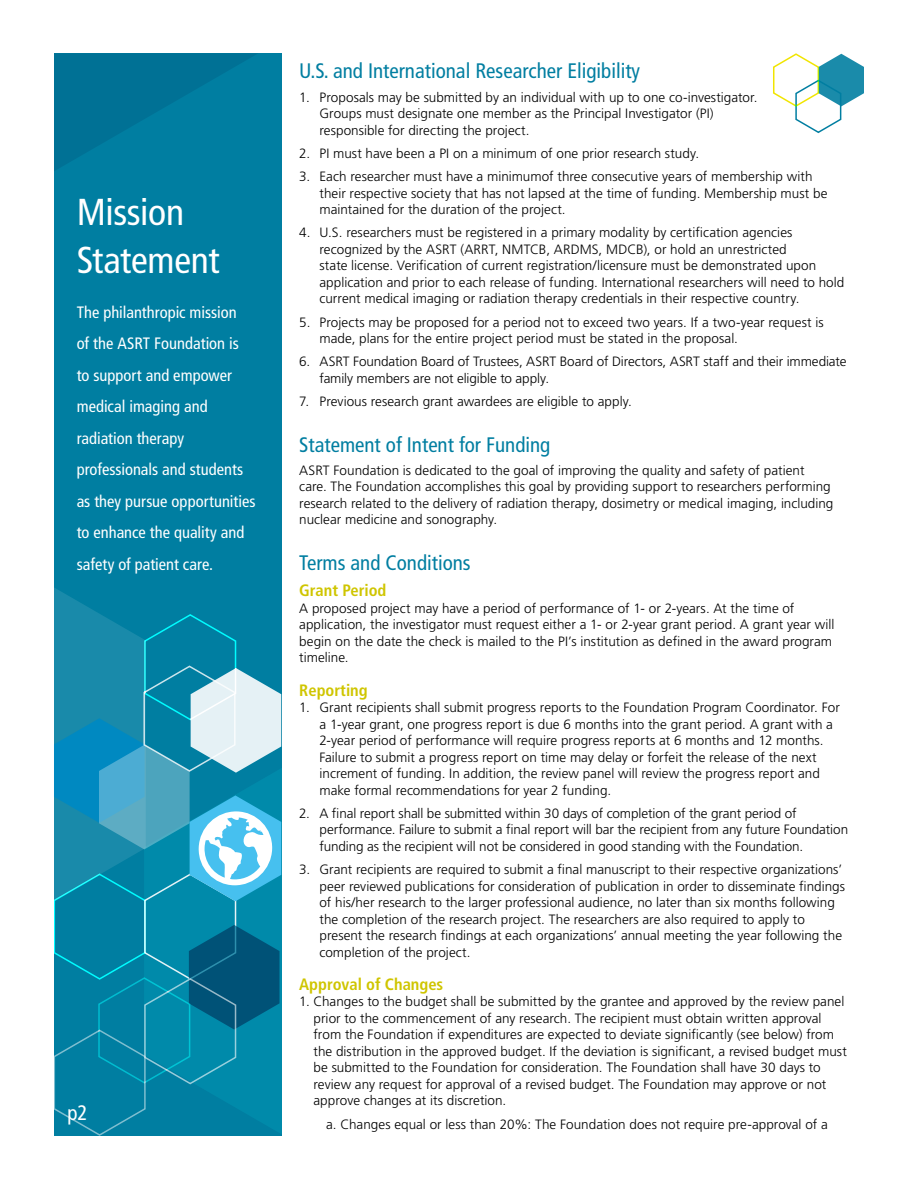
<style>
.page{position:relative;width:918px;height:1188px;background:#fff}
.page>*{position:absolute;margin:0;border:0;box-sizing:border-box;transform-origin:0 0}
.t1{font:condensed 37.5px/48px "Frutiger LT Pro";letter-spacing:-.01em;color:#fff}
.t2{font:condensed 21px "Frutiger LT Pro";color:#007ea1}
.t3{font:condensed 21px "Frutiger LT Pro";color:#fff}
.t4{font:condensed 16.5px/31.5px "Frutiger LT Pro";color:#fff}
.t5{font:700 condensed 16.5px "Frutiger LT Pro";color:#cfc500}
.t6{font:300 13.5px/16.5px "Frutiger LT Pro";color:#000}
</style>
<div class="page">
<div style="left:54px;top:53px;width:227px;height:1083px;background:#007ea1"></div>
<svg style="left:54px;top:588px;width:44px;height:25px"></svg>
<svg style="left:773px;top:53px;width:91px;height:81px"></svg>
<svg style="left:54px;top:54px;width:202px;height:117px"></svg>
<svg style="left:54px;top:613px;width:227px;height:523px"></svg>
<h1 class="t1" style="left:77px;top:188px;width:144px">Mission<br>Statement</h1>
<p class="t4" style="left:77px;top:296px;width:180px">The philanthropic mission<br>of the ASRT Foundation is to support and empower medical imaging and radiation therapy professionals and students as they pursue opportunities to enhance the quality and safety of patient care.</p>
<h2 class="t3" style="left:68px;top:1100px;width:22px">p2</h2>
<h2 class="t2" style="left:299px;top:59px;width:342px">U.S. and International Researcher Eligibility</h2>
<p class="t6" style="left:320px;top:89px;width:440px;text-indent:-20px">1. Proposals may be submitted by an individual with up to one co-investigator.<br>Groups must designate one member as the Principal Investigator (PI) responsible for directing the project.</p>
<p class="t6" style="left:299px;top:145px;width:401px">2. PI must have been a PI on a minimum of one prior research study.</p>
<p class="t6" style="left:320px;top:168px;width:509px;text-indent:-20px">3. Each researcher must have a minimumof three consecutive years of membership with their respective society that has not lapsed at the time of funding. Membership must be maintained for the duration of the project.</p>
<p class="t6" style="left:320px;top:225px;width:526px;text-indent:-20px">4. U.S. researchers must be registered in a primary modality by certification agencies recognized by the ASRT (ARRT, NMTCB, ARDMS, MDCB), or hold an unrestricted<br>state license. Verification of current registration/licensure must be demonstrated upon application and prior to each release of funding. International researchers will need to hold current medical imaging or radiation therapy credentials in their respective country.</p>
<p class="t6" style="left:319px;top:314px;width:506px;text-indent:-20px">5. Projects may be proposed for a period not to exceed two years. If a two-year request is made, plans for the entire project period must be stated in the proposal.</p>
<p class="t6" style="left:319px;top:354px;width:529px;text-indent:-20px">6. ASRT Foundation Board of Trustees, ASRT Board of Directors, ASRT staff and their immediate family members are not eligible to apply.</p>
<p class="t6" style="left:299px;top:393px;width:334px">7. Previous research grant awardees are eligible to apply.</p>
<h2 class="t2" style="left:299px;top:432px;width:253px">Statement of Intent for Funding</h2>
<p class="t6" style="left:299px;top:462px;width:536px">ASRT Foundation is dedicated to the goal of improving the quality and safety of patient care. The Foundation accomplishes this goal by providing support to researchers performing research related to the delivery of radiation therapy, dosimetry or medical imaging, including nuclear medicine and sonography.</p>
<h2 class="t2" style="left:299px;top:550px;width:173px">Terms and Conditions</h2>
<p class="t5" style="left:299px;top:581px;width:89px">Grant Period</p>
<p class="t6" style="left:299px;top:600px;width:537px">A proposed project may have a period of performance of 1- or 2-years. At the time of application, the investigator must request either a 1- or 2-year grant period. A grant year will begin on the date the check is mailed to the PI’s institution as defined in the award program timeline.</p>
<p class="t5" style="left:299px;top:680px;width:70px">Reporting</p>
<p class="t6" style="left:320px;top:699px;width:522px;text-indent:-20px">1. Grant recipients shall submit progress reports to the Foundation Program Coordinator. For a 1-year grant, one progress report is due 6 months into the grant period. A grant with a 2-year period of performance will require progress reports at 6 months and 12 months.<br>Failure to submit a progress report on time may delay or forfeit the release of the next increment of funding. In addition, the review panel will review the progress report and make formal recommendations for year 2 funding.</p>
<p class="t6" style="left:320px;top:805px;width:530px;text-indent:-20px">2. A final report shall be submitted within 30 days of completion of the grant period of performance. Failure to submit a final report will bar the recipient from any future Foundation funding as the recipient will not be considered in good standing with the Foundation.</p>
<p class="t6" style="left:320px;top:861px;width:527px;text-indent:-20px">3. Grant recipients are required to submit a final manuscript to their respective organizations’ peer reviewed publications for consideration of publication in order to disseminate findings of his/her research to the larger professional audience, no later than six months following the completion of the research project. The researchers are also required to apply to present the research findings at each organizations’ annual meeting the year following the completion of the project.</p>
<p class="t5" style="left:299px;top:974px;width:146px">Approval of Changes</p>
<p class="t6" style="left:314px;top:994px;width:535px;text-indent:-14px">1. Changes to the budget shall be submitted by the grantee and approved by the review panel prior to the commencement of any research. The recipient must obtain written approval from the Foundation if expenditures are expected to deviate significantly (see below) from the distribution in the approved budget. If the deviation is significant, a revised budget must be submitted to the Foundation for consideration. The Foundation shall have 30 days to review any request for approval of a revised budget. The Foundation may approve or not approve changes at its discretion.</p>
<p class="t6" style="left:326px;top:1116px;width:503px">a. Changes equal or less than 20%: The Foundation does not require pre-approval of a</p>
</div>
